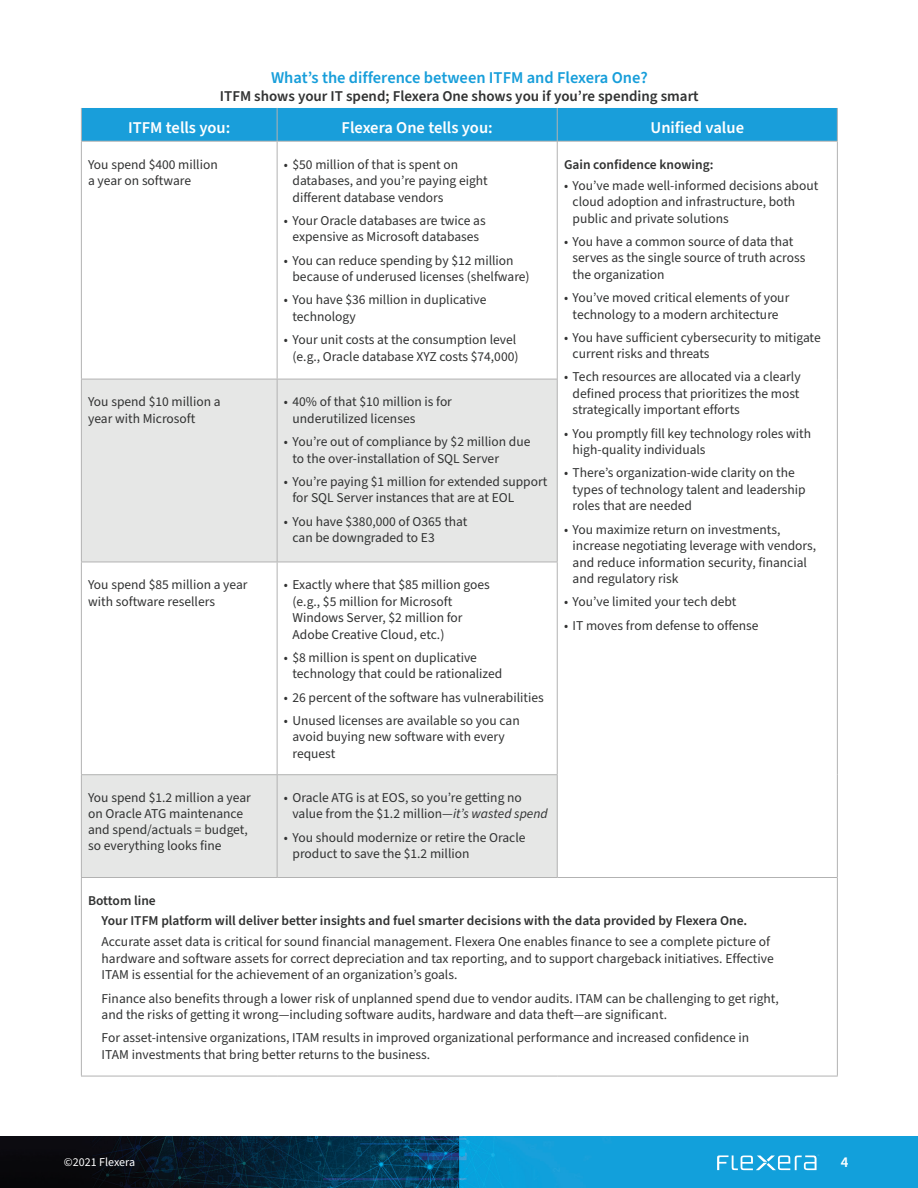
<style>
.page{position:relative;width:918px;height:1188px;background:#fff}
.page>*{position:absolute;margin:0;border:0;box-sizing:border-box;transform-origin:0 0}
.t1{font:600 16.5px "Source Sans Pro";color:#179eda}
.t2{font:600 16.5px "Source Sans Pro";color:#fff}
.t3{font:600 15px "Source Sans Pro";color:#313232}
.t4{font:600 15px "Source Sans Pro";color:#fff}
.t5{font:13.5px/16.5px "Source Sans Pro";color:#313232}
.t6{font:600 13.5px/20.7px "Source Sans Pro";color:#313232}
.t7{font:12px "Source Sans Pro";color:#fff}
.s1{font-style:italic}
</style>
<div class="page">
<img style="left:0;top:1137px;width:918px;height:51px">
<svg style="left:717px;top:1155px;width:102px;height:15px"></svg>
<div style="left:82px;top:108px;width:755px;height:33px;background:#199eda"></div>
<svg style="left:82px;top:142px;width:475px;height:237px"></svg>
<div style="left:82px;top:380px;width:475px;height:182px;background:#e6e7e6"></div>
<svg style="left:276px;top:563px;width:281px;height:211px"></svg>
<div style="left:82px;top:775px;width:475px;height:102px;background:#e6e7e6"></div>
<hr style="left:81px;top:108px;width:1px;height:33px;background:#b2b2b2">
<hr style="left:277px;top:108px;width:1px;height:33px;background:#b2b2b2">
<hr style="left:557px;top:108px;width:1px;height:33px;background:#b2b2b2">
<hr style="left:837px;top:108px;width:1px;height:33px;background:#b2b2b2">
<hr style="left:81px;top:141px;width:196px;height:1px;background:#b2b2b2">
<hr style="left:81px;top:142px;width:1px;height:237px;background:#b2b2b2">
<hr style="left:277px;top:141px;width:281px;height:1px;background:#b2b2b2">
<hr style="left:277px;top:142px;width:1px;height:237px;background:#b2b2b2">
<hr style="left:81px;top:379px;width:196px;height:1px;background:#b2b2b2">
<hr style="left:81px;top:379px;width:1px;height:183px;background:#b2b2b2">
<hr style="left:277px;top:379px;width:280px;height:1px;background:#b2b2b2">
<hr style="left:277px;top:379px;width:1px;height:183px;background:#b2b2b2">
<hr style="left:81px;top:878px;width:1px;height:198px;background:#b2b2b2">
<hr style="left:81px;top:1076px;width:196px;height:1px;background:#b2b2b2">
<hr style="left:277px;top:1076px;width:280px;height:1px;background:#b2b2b2">
<hr style="left:557px;top:1076px;width:281px;height:1px;background:#b2b2b2">
<hr style="left:557px;top:141px;width:281px;height:1px;background:#b2b2b2">
<hr style="left:557px;top:142px;width:1px;height:237px;background:#b2b2b2">
<hr style="left:837px;top:142px;width:1px;height:237px;background:#b2b2b2">
<hr style="left:557px;top:379px;width:1px;height:183px;background:#b2b2b2">
<hr style="left:837px;top:379px;width:1px;height:183px;background:#b2b2b2">
<hr style="left:837px;top:562px;width:1px;height:213px;background:#b2b2b2">
<hr style="left:837px;top:775px;width:1px;height:103px;background:#b2b2b2">
<hr style="left:837px;top:877px;width:1px;height:199px;background:#b2b2b2">
<hr style="left:81px;top:562px;width:196px;height:1px;background:#b2b2b2">
<hr style="left:81px;top:562px;width:1px;height:212px;background:#b2b2b2">
<hr style="left:277px;top:562px;width:281px;height:1px;background:#b2b2b2">
<hr style="left:277px;top:562px;width:1px;height:212px;background:#b2b2b2">
<hr style="left:557px;top:562px;width:1px;height:212px;background:#b2b2b2">
<hr style="left:81px;top:774px;width:196px;height:1px;background:#b2b2b2">
<hr style="left:81px;top:775px;width:1px;height:102px;background:#b2b2b2">
<hr style="left:277px;top:774px;width:281px;height:1px;background:#b2b2b2">
<hr style="left:277px;top:775px;width:1px;height:102px;background:#b2b2b2">
<hr style="left:557px;top:775px;width:1px;height:102px;background:#b2b2b2">
<hr style="left:81px;top:877px;width:196px;height:1px;background:#b2b2b2">
<hr style="left:277px;top:877px;width:280px;height:1px;background:#b2b2b2">
<hr style="left:557px;top:877px;width:280px;height:1px;background:#b2b2b2">
<p class="t1" style="left:271px;top:66px;width:378px">What’s the difference between ITFM and Flexera One?</p>
<p class="t3" style="left:220px;top:86px;width:480px">ITFM shows your IT spend; Flexera One shows you if you’re spending smart</p>
<p class="t2" style="left:128px;top:117px;width:104px">ITFM tells you:</p>
<p class="t2" style="left:342px;top:117px;width:153px">Flexera One tells you:</p>
<p class="t2" style="left:651px;top:117px;width:95px">Unified value</p>
<p class="t5" style="left:88px;top:156px;width:131px">You spend $400 million a year on software</p>
<p class="t5" style="left:293px;top:156px;width:197px;text-indent:-9px">• $50 million of that is spent on databases, and you’re paying eight different database vendors</p>
<p class="t5" style="left:284px;top:212px;width:203px;text-align:center">• Your Oracle databases are twice as expensive as Microsoft databases</p>
<p class="t5" style="left:293px;top:252px;width:239px;text-indent:-9px">• You can reduce spending by $12 million because of underused licenses (shelfware)</p>
<p class="t5" style="left:293px;top:292px;width:196px;text-indent:-9px">• You have $36 million in duplicative technology</p>
<p class="t5" style="left:284px;top:332px;width:236px;text-align:right">• Your unit costs at the consumption level (e.g., Oracle database XYZ costs $74,000)</p>
<p class="t6" style="left:564px;top:154px;width:151px">Gain confidence knowing:</p>
<p class="t5" style="left:573px;top:177px;width:247px;text-indent:-9px">• You’ve made well-informed decisions about cloud adoption and infrastructure, both public and private solutions</p>
<p class="t5" style="left:573px;top:233px;width:234px;text-indent:-9px">• You have a common source of data that serves as the single source of truth across the organization</p>
<p class="t5" style="left:564px;top:290px;width:227px;text-align:center">• You’ve moved critical elements of your technology to a modern architecture</p>
<p class="t5" style="left:573px;top:329px;width:250px;text-indent:-9px">• You have sufficient cybersecurity to mitigate current risks and threats</p>
<p class="t5" style="left:573px;top:369px;width:230px;text-align:justify;text-indent:-9px">• Tech resources are allocated via a clearly defined process that prioritizes the most strategically important efforts</p>
<p class="t5" style="left:573px;top:425px;width:240px;text-indent:-9px">• You promptly fill key technology roles with high-quality individuals</p>
<p class="t5" style="left:573px;top:465px;width:235px;text-indent:-9px">• There’s organization-wide clarity on the types of technology talent and leadership roles that are needed</p>
<p class="t5" style="left:573px;top:521px;width:245px;text-indent:-9px">• You maximize return on investments, increase negotiating leverage with vendors, and reduce information security, financial and regulatory risk</p>
<p class="t5" style="left:564px;top:594px;width:174px">• You’ve limited your tech debt</p>
<p class="t5" style="left:564px;top:617px;width:196px">• IT moves from defense to offense</p>
<p class="t5" style="left:88px;top:394px;width:134px">You spend $10 million a year with Microsoft</p>
<p class="t5" style="left:293px;top:394px;width:161px;text-indent:-9px">• 40% of that $10 million is for underutilized licenses</p>
<p class="t5" style="left:293px;top:434px;width:239px;text-indent:-9px">• You’re out of compliance by $2 million due to the over-installation of SQL Server</p>
<p class="t5" style="left:293px;top:473px;width:256px;text-indent:-9px">• You’re paying $1 million for extended support for SQL Server instances that are at EOL</p>
<p class="t5" style="left:293px;top:513px;width:176px;text-indent:-9px">• You have $380,000 of O365 that can be downgraded to E3</p>
<p class="t5" style="left:88px;top:577px;width:161px">You spend $85 million a year with software resellers</p>
<p class="t5" style="left:293px;top:577px;width:199px;text-indent:-9px">• Exactly where that $85 million goes (e.g., $5 million for Microsoft<br>Windows Server, $2 million for<br>Adobe Creative Cloud, etc.)</p>
<p class="t5" style="left:293px;top:650px;width:211px;text-indent:-9px">• $8 million is spent on duplicative technology that could be rationalized</p>
<p class="t5" style="left:284px;top:689px;width:261px">• 26 percent of the software has vulnerabilities</p>
<p class="t5" style="left:293px;top:713px;width:229px;text-indent:-9px">• Unused licenses are available so you can avoid buying new software with every request</p>
<p class="t5" style="left:88px;top:790px;width:164px">You spend $1.2 million a year on Oracle ATG maintenance and spend/actuals = budget, so everything looks fine</p>
<p class="t5" style="left:293px;top:790px;width:257px;text-indent:-9px">• Oracle ATG is at EOS, so you’re getting no value from the $1.2 million—<span class="s1">it’s wasted spend</span></p>
<p class="t5" style="left:293px;top:829px;width:235px;text-indent:-9px">• You should modernize or retire the Oracle product to save the $1.2 million</p>
<p class="t6" style="left:102px;top:890px;width:647px;text-indent:-14px">Bottom line<br>Your ITFM platform will deliver better insights and fuel smarter decisions with the data provided by Flexera One.</p>
<p class="t5" style="left:102px;top:934px;width:674px">Accurate asset data is critical for sound financial management. Flexera One enables finance to see a complete picture of hardware and software assets for correct depreciation and tax reporting, and to support chargeback initiatives. Effective<br>ITAM is essential for the achievement of an organization’s goals.</p>
<p class="t5" style="left:102px;top:990px;width:679px">Finance also benefits through a lower risk of unplanned spend due to vendor audits. ITAM can be challenging to get right, and the risks of getting it wrong—including software audits, hardware and data theft—are significant.</p>
<p class="t5" style="left:102px;top:1030px;width:649px">For asset-intensive organizations, ITAM results in improved organizational performance and increased confidence in<br>ITAM investments that bring better returns to the business.</p>
<p class="t7" style="left:64px;top:1154px;width:73px">©2021 Flexera</p>
<p class="t4" style="left:841px;top:1152px;width:9px">4</p>
</div>
